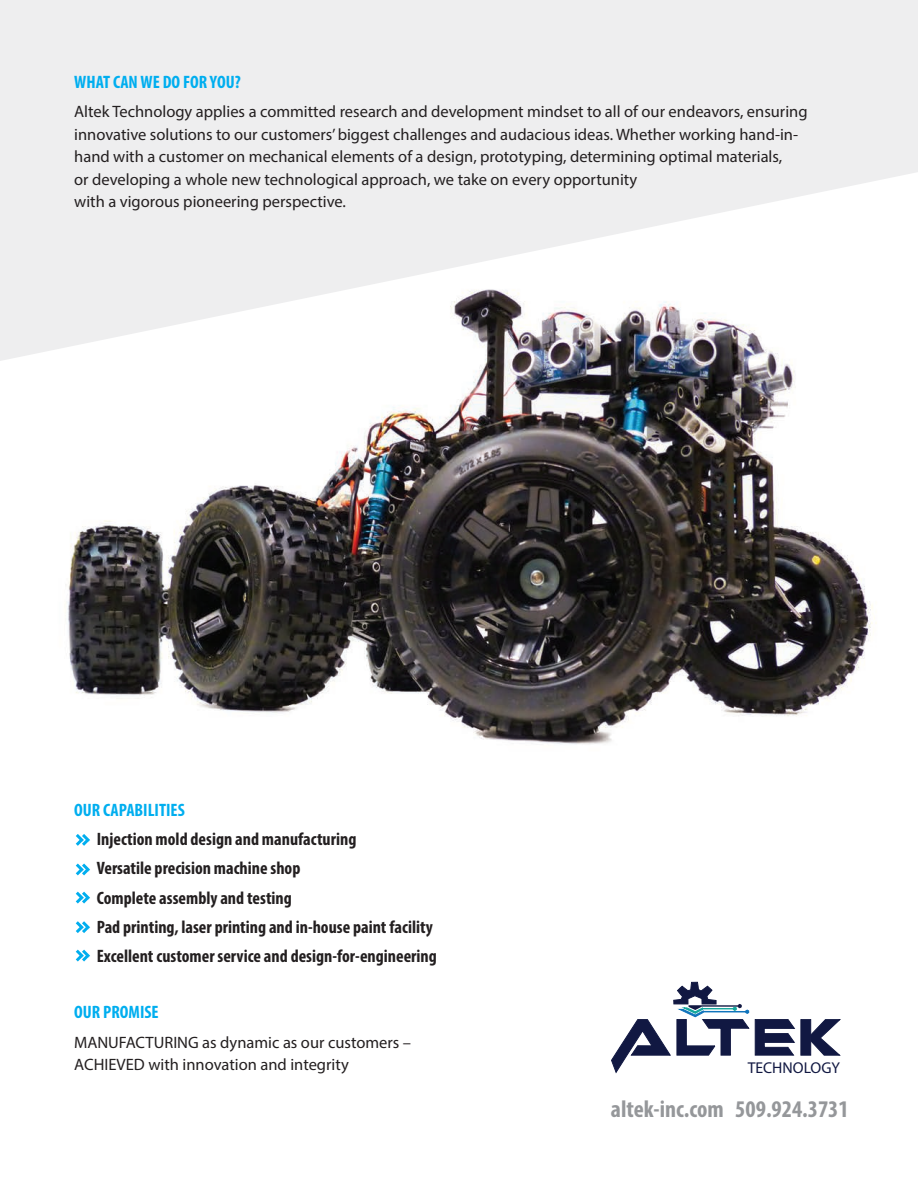
<style>
.page{position:relative;width:918px;height:1188px;background:#fff}
.page>*{position:absolute;margin:0;border:0;box-sizing:border-box;transform-origin:0 0}
.t1{font:700 condensed 24px "Myriad Pro";color:#95979a}
.BODY_COPY{font:700 condensed 18px "Myriad Pro";color:#231f20}
.t2{font:700 condensed 18px "Myriad Pro";color:#00aeef}
.BODY_COPY-2{font:16.5px/22.5px "Myriad Pro";color:#231f20}
.t3{font:15.75px "Myriad Pro";color:#111842}
</style>
<div class="page">
<img style="left:65px;top:361px;width:812px;height:384px">
<svg style="left:0;top:0;width:918px;height:361px;fill:#eeeeef"></svg>
<svg style="left:76px;top:834px;width:14px;height:12px"></svg>
<svg style="left:76px;top:864px;width:14px;height:11px"></svg>
<svg style="left:76px;top:892px;width:14px;height:12px"></svg>
<svg style="left:76px;top:921px;width:14px;height:12px"></svg>
<svg style="left:76px;top:950px;width:14px;height:12px"></svg>
<div style="left:801px;top:1020px;width:10px;height:35px;background:#111842"></div>
<div style="left:801px;top:1020px;width:10px;height:35px;border:1px solid #111842"></div>
<svg style="left:811px;top:1019px;width:29px;height:36px"></svg>
<svg style="left:755px;top:1019px;width:40px;height:36px"></svg>
<svg style="left:611px;top:982px;width:138px;height:91px"></svg>
<p class="t2" style="left:74px;top:71px;width:168px">WHAT CAN WE DO FOR YOU?</p>
<p class="BODY_COPY-2" style="left:74px;top:100px;width:735px">Altek Technology applies a committed research and development mindset to all of our endeavors, ensuring innovative solutions to our customers’ biggest challenges and audacious ideas. Whether working hand-in&shy;hand with a customer on mechanical elements of a design, prototyping, determining optimal materials,</p>
<p class="BODY_COPY-2" style="left:74px;top:167px;width:565px">or developing a whole new technological approach, we take on every opportunity</p>
<p class="BODY_COPY-2" style="left:74px;top:190px;width:273px">with a vigorous pioneering perspective.</p>
<p class="t2" style="left:74px;top:799px;width:112px">OUR CAPABILITIES</p>
<p class="BODY_COPY" style="left:97px;top:828px;width:261px">Injection mold design and manufacturing</p>
<p class="BODY_COPY" style="left:97px;top:857px;width:205px">Versatile precision machine shop</p>
<p class="BODY_COPY" style="left:97px;top:886px;width:197px">Complete assembly and testing</p>
<p class="BODY_COPY" style="left:97px;top:916px;width:338px">Pad printing, laser printing and in-house paint facility</p>
<p class="BODY_COPY" style="left:97px;top:945px;width:342px">Excellent customer service and design-for-engineering</p>
<p class="t2" style="left:74px;top:1001px;width:86px">OUR PROMISE</p>
<p class="BODY_COPY-2" style="left:74px;top:1031px;width:338px">MANUFACTURING as dynamic as our customers –</p>
<p class="BODY_COPY-2" style="left:74px;top:1053px;width:276px">ACHIEVED with innovation and integrity</p>
<p class="t3" style="left:748px;top:1058px;width:94px">TECHNOLOGY</p>
<p class="t1" style="left:611px;top:1094px;width:239px">altek-inc.com 509.924.3731</p>
</div>
